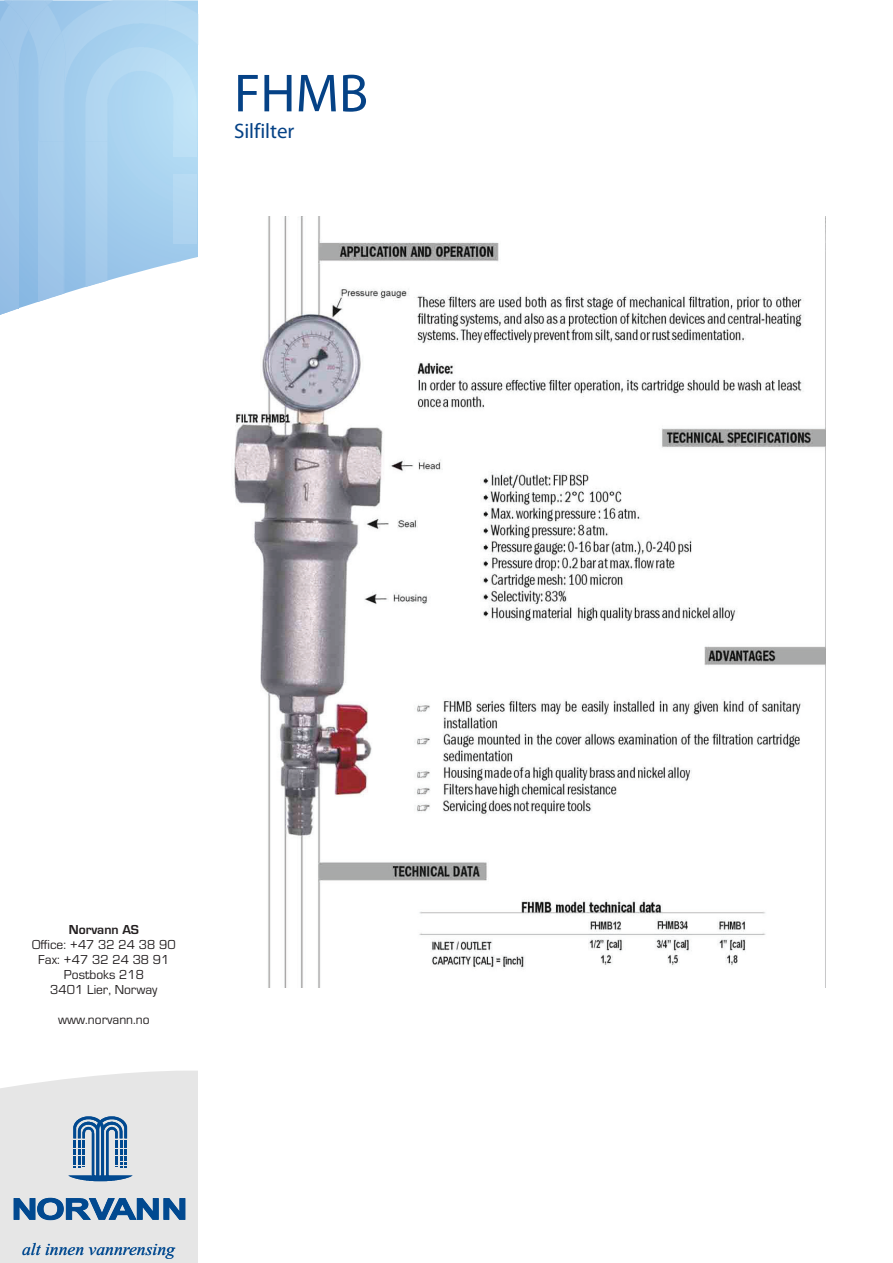
<style>
.page{position:relative;width:893px;height:1263px;background:#fff}
.page>*{position:absolute;margin:0;border:0;box-sizing:border-box;transform-origin:0 0}
.t1{font:54px "Myriad Pro";color:#054286}
.t2{font:21px "Myriad Pro";color:#054286}
.t3{font:17.55px "Times New Roman PS Italic MT+T42+SJBAHA";color:#014990}
.t4{font:13.5px/15px "Eurostile";color:#231f20;text-align:center}
.t5{font:700 13.5px "Eurostile";color:#231f20}
</style>
<div class="page">
<img style="left:0;top:0;width:198px;height:308px">
<img style="left:65px;top:41px;width:24px;height:101px">
<img style="left:31px;top:34px;width:7px;height:108px">
<img style="left:38px;top:32px;width:27px;height:270px">
<img style="left:0;top:31px;width:27px;height:111px">
<img style="left:9px;top:3px;width:39px;height:26px">
<img style="left:0;top:38px;width:19px;height:277px">
<div style="left:85px;top:74px;width:80px;height:68px;background:#afd6f1"></div>
<img style="left:165px;top:61px;width:32px;height:81px">
<img style="left:165px;top:7px;width:33px;height:38px">
<img style="left:64px;top:142px;width:1px;height:152px">
<img style="left:85px;top:142px;width:22px;height:145px">
<svg style="left:92px;top:283px;width:8px;height:3px"></svg>
<img style="left:173px;top:142px;width:24px;height:14px">
<svg style="left:173px;top:261px;width:8px;height:3px"></svg>
<div style="left:173px;top:174px;width:24px;height:69px;background:#b2d7f1"></div>
<svg style="left:0;top:1071px;width:198px;height:192px;background:#d0d7de"></svg>
<img style="left:234px;top:216px;width:592px;height:772px">
<h1 class="t1" style="left:234px;top:61px;width:136px">FHMB</h1>
<h2 class="t2" style="left:234px;top:119px;width:62px">Silfilter</h2>
<p class="t5" style="left:69px;top:921px;width:72px">Norvann AS</p>
<p class="t4" style="left:32px;top:936px;width:145px">Office: +47 32 24 38 90<br>Fax: +47 32 24 38 91<br>Postboks 218<br>3401 Lier, Norway</p>
<p class="t4" style="left:58px;top:1011px;width:93px">www.norvann.no</p>
<p class="t3" style="left:22px;top:1239px;width:154px">alt innen vannrensing</p>
</div>
